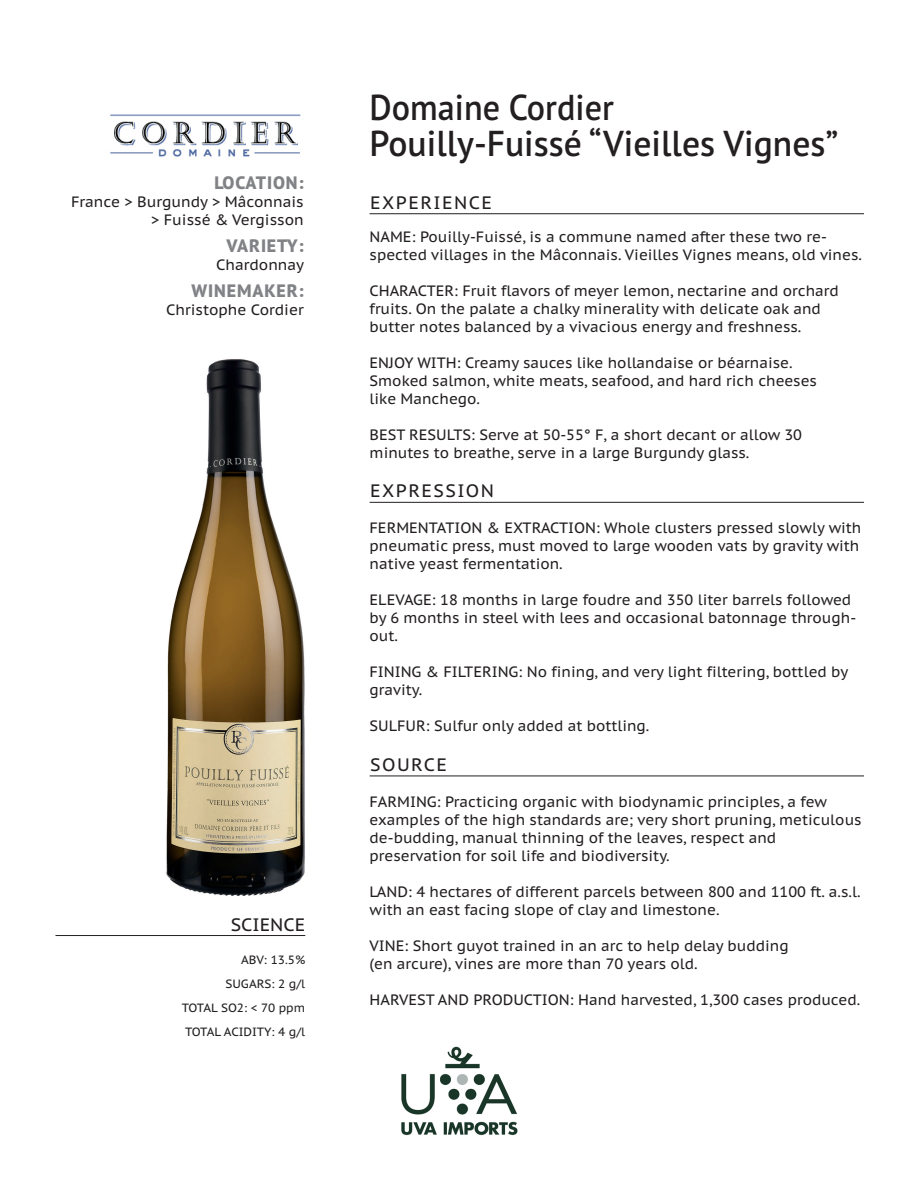
<style>
.page{position:relative;width:918px;height:1188px;background:#fff}
.page>*{position:absolute;margin:0;border:0;box-sizing:border-box;transform-origin:0 0}
.Wine_Name{font:600 36px "PT Sans Pro";color:#231f20}
.Wine_Name-2{font:600 36px "PT Sans Pro";color:#231f20;scale:.95 1}
.Section_Heder{font:18px "PT Sans Pro Caption";letter-spacing:.08em;color:#231f20}
.Location_Variety{font:800 18px "PT Sans Pro";letter-spacing:.05em;color:#808285}
.Category{font:800 18px "PT Sans Pro";letter-spacing:.05em;color:#808285}
.Section_Heder_Right{font:18px "PT Sans Pro Caption";color:#231f20}
.Category-2{font:15px/18px "PT Sans Pro Caption";color:#231f20}
.Science_Words{font:12px "PT Sans Pro Caption";color:#231f20}
</style>
<div class="page">
<hr style="left:370px;top:213px;width:494px;height:1px;background:#231f20">
<hr style="left:370px;top:502px;width:494px;height:1px;background:#231f20">
<hr style="left:370px;top:776px;width:494px;height:1px;background:#231f20">
<img style="left:166px;top:359px;width:139px;height:537px">
<hr style="left:56px;top:935px;width:249px;height:1px;background:#231f20">
<img style="left:401px;top:1046px;width:117px;height:90px">
<img style="left:110px;top:114px;width:191px;height:43px">
<p class="Location_Variety" style="left:214px;top:170px;width:91px">LOCATION:</p>
<p class="Category-2" style="left:71px;top:192px;width:234px">France &gt; Burgundy &gt; Mâconnais</p>
<p class="Category-2" style="left:151px;top:210px;width:154px">&gt; Fuissé &amp; Vergisson</p>
<p class="Category" style="left:227px;top:233px;width:79px">VARIETY:</p>
<p class="Category-2" style="left:216px;top:255px;width:90px">Chardonnay</p>
<p class="Location_Variety" style="left:192px;top:278px;width:114px">WINEMAKER:</p>
<p class="Category-2" style="left:166px;top:300px;width:139px">Christophe Cordier</p>
<p class="Section_Heder_Right" style="left:231px;top:913px;width:76px">SCIENCE</p>
<p class="Science_Words" style="left:241px;top:952px;width:66px">ABV: 13.5%</p>
<p class="Science_Words" style="left:225px;top:976px;width:81px">SUGARS: 2 g/l</p>
<p class="Science_Words" style="left:182px;top:1000px;width:125px">TOTAL SO2: &lt; 70 ppm</p>
<p class="Science_Words" style="left:185px;top:1024px;width:122px">TOTAL ACIDITY: 4 g/l</p>
<p class="Wine_Name-2" style="left:370px;top:84px;width:259px">Domaine Cordier</p>
<p class="Wine_Name" style="left:370px;top:120px;width:470px">Pouilly-Fuissé “Vieilles Vignes”</p>
<p class="Section_Heder" style="left:370px;top:191px;width:123px">EXPERIENCE</p>
<p class="Category-2" style="left:370px;top:227px;width:494px">NAME: Pouilly-Fuissé, is a commune named after these two re&shy;spected villages in the Mâconnais. Vieilles Vignes means, old vines.</p>
<p class="Category-2" style="left:370px;top:281px;width:471px">CHARACTER: Fruit flavors of meyer lemon, nectarine and orchard fruits. On the palate a chalky minerality with delicate oak and</p>
<p class="Category-2" style="left:370px;top:317px;width:433px">butter notes balanced by a vivacious energy and freshness.</p>
<p class="Category-2" style="left:370px;top:353px;width:425px">ENJOY WITH: Creamy sauces like hollandaise or béarnaise.</p>
<p class="Category-2" style="left:370px;top:371px;width:449px">Smoked salmon, white meats, seafood, and hard rich cheeses</p>
<p class="Category-2" style="left:370px;top:389px;width:112px">like Manchego.</p>
<p class="Category-2" style="left:370px;top:425px;width:434px">BEST RESULTS: Serve at 50-55° F, a short decant or allow 30</p>
<p class="Category-2" style="left:370px;top:443px;width:381px">minutes to breathe, serve in a large Burgundy glass.</p>
<p class="Section_Heder" style="left:370px;top:479px;width:125px">EXPRESSION</p>
<p class="Category-2" style="left:370px;top:519px;width:493px">FERMENTATION &amp; EXTRACTION: Whole clusters pressed slowly with pneumatic press, must moved to large wooden vats by gravity with native yeast fermentation.</p>
<p class="Category-2" style="left:370px;top:591px;width:488px">ELEVAGE: 18 months in large foudre and 350 liter barrels followed by 6 months in steel with lees and occasional batonnage through&shy;out.</p>
<p class="Category-2" style="left:370px;top:663px;width:480px">FINING &amp; FILTERING: No fining, and very light filtering, bottled by gravity.</p>
<p class="Category-2" style="left:370px;top:717px;width:281px">SULFUR: Sulfur only added at bottling.</p>
<p class="Section_Heder" style="left:370px;top:753px;width:78px">SOURCE</p>
<p class="Category-2" style="left:370px;top:792px;width:494px">FARMING: Practicing organic with biodynamic principles, a few examples of the high standards are; very short pruning, meticulous de-budding, manual thinning of the leaves, respect and</p>
<p class="Category-2" style="left:370px;top:846px;width:302px">preservation for soil life and biodiversity.</p>
<p class="Category-2" style="left:370px;top:882px;width:492px">LAND: 4 hectares of different parcels between 800 and 1100 ft. a.s.l. with an east facing slope of clay and limestone.</p>
<p class="Category-2" style="left:370px;top:936px;width:421px">VINE: Short guyot trained in an arc to help delay budding</p>
<p class="Category-2" style="left:370px;top:954px;width:330px">(en arcure), vines are more than 70 years old.</p>
<p class="Category-2" style="left:370px;top:990px;width:492px">HARVEST AND PRODUCTION: Hand harvested, 1,300 cases produced.</p>
</div>
